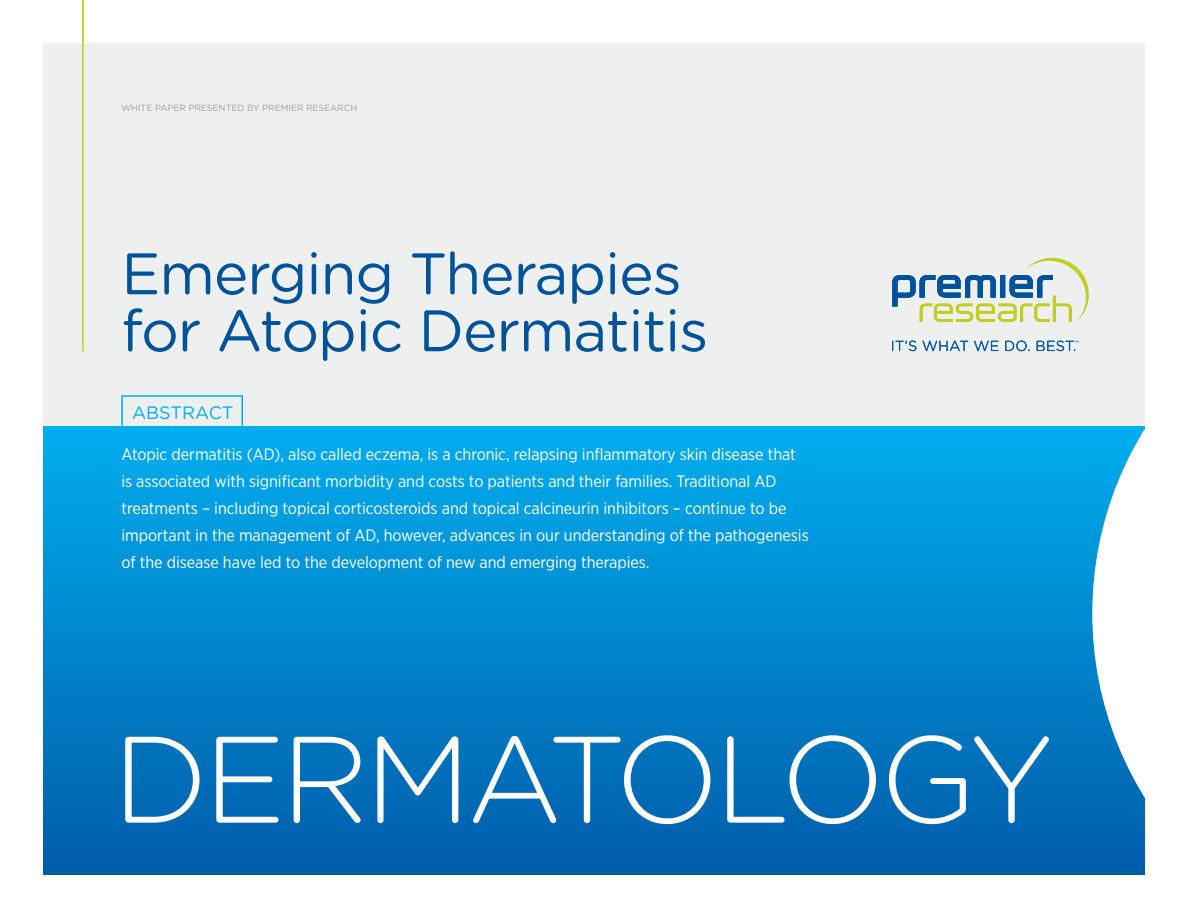
<style>
.page{position:relative;width:1188px;height:918px;background:#fff}
.page>*{position:absolute;margin:0;border:0;box-sizing:border-box;transform-origin:0 0}
.t1{font:300 122.7px "Gotham Rounded";letter-spacing:-.04em;color:#fff}
.t2{font:58.5px/57px "Gotham Rounded";letter-spacing:-.02em;color:#00539b}
.t3{font:18px "Gotham Rounded";color:#00aeef}
.t4{font:16.5px/27px "Gotham Narrow";letter-spacing:-.005em;color:#fff}
.t5{font:9px "Gotham Rounded";letter-spacing:-.005em;color:#9d9fa2}
</style>
<div class="page">
<div style="left:43px;top:43px;width:1102px;height:392px;background:#eeefef"></div>
<hr style="left:82px;top:0;width:2px;height:351px;background:#c2cd23">
<svg style="left:892px;top:341px;width:24px;height:10px"></svg>
<svg style="left:923px;top:341px;width:45px;height:10px"></svg>
<svg style="left:974px;top:341px;width:24px;height:10px"></svg>
<svg style="left:1005px;top:341px;width:25px;height:10px"></svg>
<svg style="left:892px;top:258px;width:197px;height:64px"></svg>
<svg style="left:1037px;top:341px;width:41px;height:10px"></svg>
<div style="left:121px;top:395px;width:122px;height:40px;border:2px solid #00aeef"></div>
<div style="left:43px;top:427px;width:1102px;height:448px;background:linear-gradient(to bottom,#00adee,#005caa)"></div>
<svg style="left:1092px;top:426px;width:53px;height:428px"></svg>
<p class="t5" style="left:121px;top:102px;width:237px">WHITE PAPER PRESENTED BY PREMIER RESEARCH</p>
<h2 class="t2" style="left:121px;top:242px;width:588px">Emerging Therapies for Atopic Dermatitis</h2>
<p class="t3" style="left:132px;top:400px;width:103px">ABSTRACT</p>
<p class="t4" style="left:121px;top:440px;width:689px">Atopic dermatitis (AD), also called eczema, is a chronic, relapsing inflammatory skin disease that is associated with significant morbidity and costs to patients and their families. Traditional AD treatments – including topical corticosteroids and topical calcineurin inhibitors – continue to be important in the management of AD, however, advances in our understanding of the pathogenesis of the disease have led to the development of new and emerging therapies.</p>
<h1 class="t1" style="left:112px;top:697px;width:944px">DERMATOLOGY</h1>
</div>
